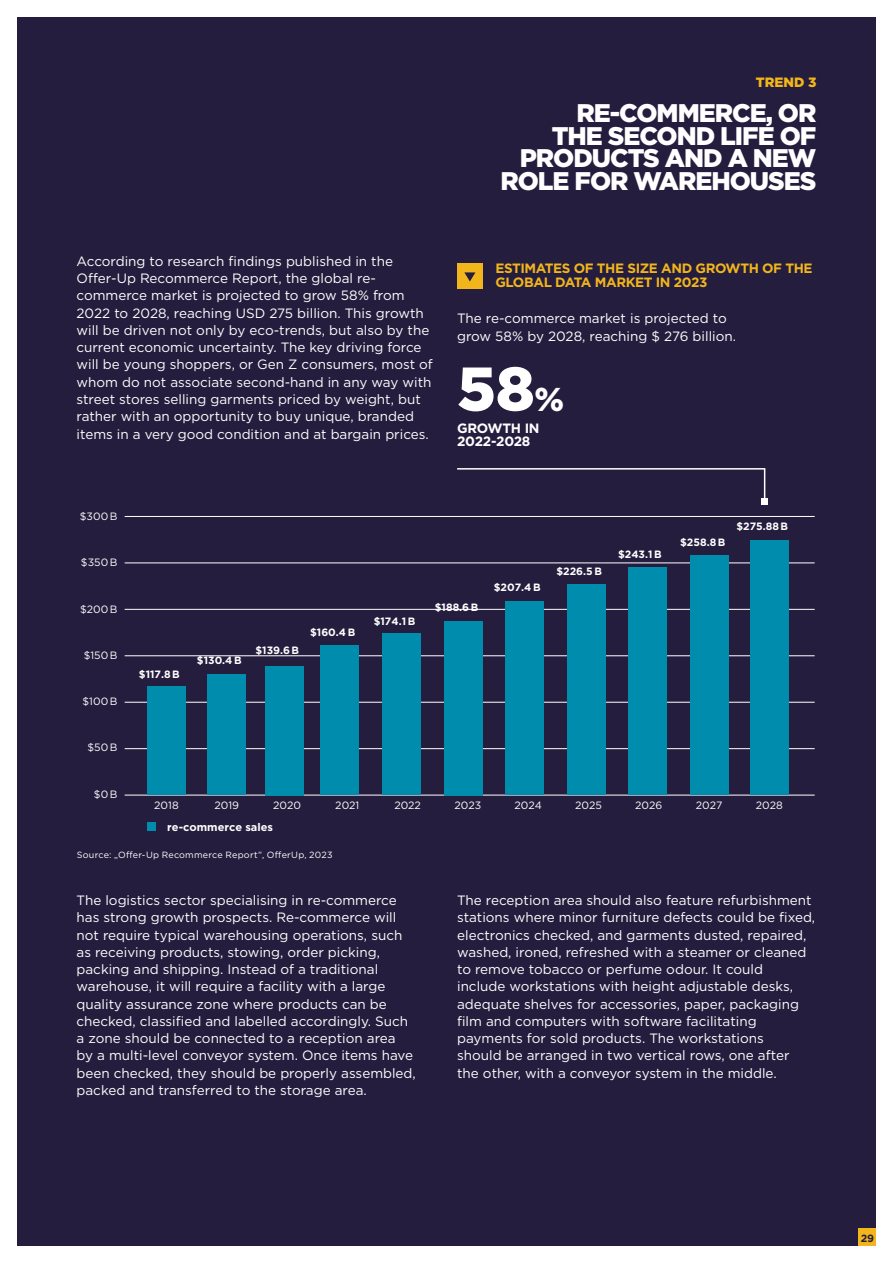
<style>
.page{position:relative;width:893px;height:1263px;background:#fff}
.page>*{position:absolute;margin:0;border:0;box-sizing:border-box;transform-origin:0 0}
.t1{font:900 61.5px "Gotham";color:#fff}
.t2{font:900 25.5px/22.5px "Gotham";letter-spacing:-.04em;color:#fff;text-align:right}
.t3{font:13.5px/17.2px "Gotham";color:#fff}
.t4{font:700 13.5px/13.5px "Gotham";letter-spacing:-.03em;color:#f2b61c}
.t5{font:700 13.5px/13.5px "Gotham";letter-spacing:-.02em;color:#fff}
.t6{font:900 13.5px "Gotham";color:#f2b61c}
.t7{font:700 10.95px "Gotham";color:#fff}
.t8{font:700 10.65px "Gotham";color:#fff}
.t9{font:10.65px "Gotham";color:#fff}
.t10{font:700 10.5px "Gotham";color:#251d3e}
.t11{font:9px "Gotham";letter-spacing:.03em;color:#fff}
.s1{font-size:33px}
</style>
<div class="page">
<div style="left:17px;top:17px;width:859px;height:1229px;background:#251d3e"></div>
<hr style="left:125px;top:516px;width:690px;height:1px;background:#fff">
<hr style="left:125px;top:562px;width:690px;height:1px;background:#fff">
<hr style="left:125px;top:609px;width:690px;height:1px;background:#fff">
<hr style="left:125px;top:655px;width:690px;height:1px;background:#fff">
<hr style="left:125px;top:702px;width:690px;height:1px;background:#fff">
<hr style="left:125px;top:748px;width:690px;height:1px;background:#fff">
<hr style="left:125px;top:795px;width:690px;height:1px;background:#fff">
<div style="left:147px;top:686px;width:39px;height:109px;background:#008dad"></div>
<div style="left:265px;top:666px;width:39px;height:129px;background:#008dad"></div>
<div style="left:321px;top:646px;width:38px;height:149px;background:#008dad"></div>
<div style="left:382px;top:634px;width:39px;height:161px;background:#008dad"></div>
<div style="left:444px;top:621px;width:39px;height:174px;background:#008dad"></div>
<div style="left:505px;top:601px;width:39px;height:194px;background:#008dad"></div>
<div style="left:567px;top:585px;width:39px;height:210px;background:#008dad"></div>
<div style="left:628px;top:567px;width:38px;height:228px;background:#008dad"></div>
<div style="left:691px;top:556px;width:38px;height:239px;background:#008dad"></div>
<div style="left:750px;top:540px;width:39px;height:255px;background:#008dad"></div>
<div style="left:147px;top:823px;width:9px;height:8px;background:#008dad"></div>
<div style="left:207px;top:674px;width:39px;height:121px;background:#008dad"></div>
<div style="left:457px;top:264px;width:26px;height:25px;background:#f2b61c"></div>
<svg style="left:464px;top:272px;width:11px;height:9px"></svg>
<svg style="left:457px;top:468px;width:311px;height:37px"></svg>
<div style="left:859px;top:1229px;width:17px;height:17px;background:#f2b61c"></div>
<p class="t6" style="left:756px;top:73px;width:62px">TREND 3</p>
<h2 class="t2" style="left:500px;top:102px;width:318px">RE-COMMERCE, OR<br>THE SECOND LIFE OF<br>PRODUCTS AND A NEW<br>ROLE FOR WAREHOUSES</h2>
<p class="t3" style="left:77px;top:252px;width:358px">According to research findings published in the Offer-Up Recommerce Report, the global re&shy;commerce market is projected to grow 58% from 2022 to 2028, reaching USD 275 billion. This growth will be driven not only by eco-trends, but also by the current economic uncertainty. The key driving force will be young shoppers, or Gen Z consumers, most of whom do not associate second-hand in any way with street stores selling garments priced by weight, but rather with an opportunity to buy unique, branded items in a very good condition and at bargain prices.</p>
<p class="t4" style="left:495px;top:262px;width:319px">ESTIMATES OF THE SIZE AND GROWTH OF THE<br>GLOBAL DATA MARKET IN 2023</p>
<p class="t3" style="left:457px;top:310px;width:280px">The re-commerce market is projected to grow 58% by 2028, reaching $ 276 billion.</p>
<h1 class="t1" style="left:457px;top:346px;width:109px">58<span class="s1">%</span></h1>
<p class="t5" style="left:457px;top:421px;width:84px">GROWTH IN<br>2022-2028</p>
<p class="t9" style="left:80px;top:509px;width:39px">$300 B</p>
<p class="t9" style="left:81px;top:556px;width:38px">$350 B</p>
<p class="t9" style="left:80px;top:602px;width:39px">$200 B</p>
<p class="t9" style="left:84px;top:648px;width:35px">$150 B</p>
<p class="t9" style="left:83px;top:694px;width:36px">$100 B</p>
<p class="t9" style="left:87px;top:741px;width:32px">$50 B</p>
<p class="t9" style="left:94px;top:787px;width:25px">$0 B</p>
<p class="t8" style="left:139px;top:667px;width:42px">$117.8 B</p>
<p class="t8" style="left:197px;top:654px;width:46px">$130.4 B</p>
<p class="t8" style="left:255px;top:643px;width:45px">$139.6 B</p>
<p class="t8" style="left:310px;top:625px;width:47px">$160.4 B</p>
<p class="t8" style="left:374px;top:614px;width:43px">$174.1 B</p>
<p class="t8" style="left:435px;top:600px;width:45px">$188.6 B</p>
<p class="t8" style="left:494px;top:580px;width:48px">$207.4 B</p>
<p class="t8" style="left:556px;top:564px;width:47px">$226.5 B</p>
<p class="t8" style="left:618px;top:547px;width:45px">$243.1 B</p>
<p class="t8" style="left:680px;top:535px;width:47px">$258.8 B</p>
<p class="t8" style="left:736px;top:519px;width:53px">$275.88 B</p>
<p class="t9" style="left:154px;top:798px;width:26px">2018</p>
<p class="t9" style="left:214px;top:798px;width:26px">2019</p>
<p class="t9" style="left:273px;top:798px;width:29px">2020</p>
<p class="t9" style="left:335px;top:798px;width:26px">2021</p>
<p class="t9" style="left:394px;top:798px;width:28px">2022</p>
<p class="t9" style="left:455px;top:798px;width:28px">2023</p>
<p class="t9" style="left:514px;top:798px;width:29px">2024</p>
<p class="t9" style="left:575px;top:798px;width:28px">2025</p>
<p class="t9" style="left:635px;top:798px;width:29px">2026</p>
<p class="t9" style="left:696px;top:798px;width:28px">2027</p>
<p class="t9" style="left:756px;top:798px;width:28px">2028</p>
<p class="t7" style="left:167px;top:820px;width:107px">re-commerce sales</p>
<p class="t11" style="left:77px;top:849px;width:257px">Source: „Offer-Up Recommerce Report”, OfferUp, 2023</p>
<p class="t3" style="left:77px;top:891px;width:341px">The logistics sector specialising in re-commerce has strong growth prospects. Re-commerce will not require typical warehousing operations, such as receiving products, stowing, order picking, packing and shipping. Instead of a traditional warehouse, it will require a facility with a large quality assurance zone where products can be checked, classified and labelled accordingly. Such a zone should be connected to a reception area<br>by a multi-level conveyor system. Once items have been checked, they should be properly assembled, packed and transferred to the storage area.</p>
<p class="t3" style="left:457px;top:891px;width:360px">The reception area should also feature refurbishment stations where minor furniture defects could be fixed, electronics checked, and garments dusted, repaired, washed, ironed, refreshed with a steamer or cleaned to remove tobacco or perfume odour. It could<br>include workstations with height adjustable desks, adequate shelves for accessories, paper, packaging film and computers with software facilitating payments for sold products. The workstations<br>should be arranged in two vertical rows, one after<br>the other, with a conveyor system in the middle.</p>
<p class="t10" style="left:861px;top:1231px;width:15px">29</p>
</div>
